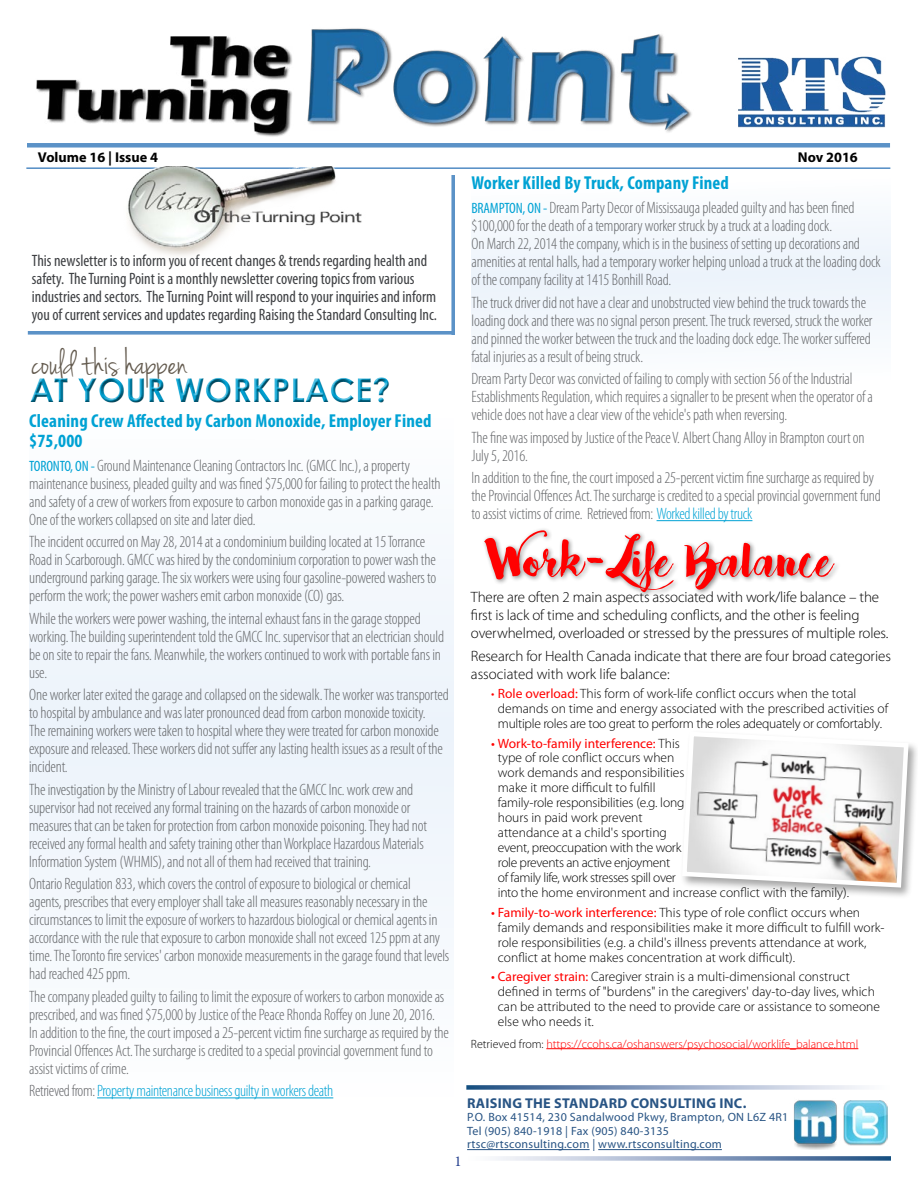
<style>
.page{position:relative;width:918px;height:1188px;background:#fff}
.page>*{position:absolute;margin:0;border:0;box-sizing:border-box;transform-origin:0 0}
.t1{font:60px "Bakery";color:#f00}
.t2{font:37.5px "Jenna Sue";color:#635a4e}
.t3{font:700 33px "Century Gothic";color:#00a2d4}
.t4{font:700 condensed 18.75px/19.5px "Myriad Pro";letter-spacing:.01em;color:#00a2d4}
.t5{font:300 condensed 16.5px/18px "Myriad Pro";letter-spacing:-.01em;color:#65676a}
.t6{font:condensed 16.5px/18px "Myriad Pro";color:#3e4043}
.t7{font:300 condensed 16.5px "Myriad Pro";letter-spacing:-.02em;color:#00a2d4}
.t8{font:300 15px/18px "Myriad Pro";letter-spacing:-.01em;color:#000}
.t9{font:15px "Minion Pro";color:#25408f}
.t10{font:700 14.25px "Myriad Pro";letter-spacing:.02em;color:#285484}
.t11{font:700 14.25px "Myriad Pro";color:#000}
.t12{font:300 13.5px/15px "Myriad Pro";color:#000}
.t13{font:12px/13.5px "Myriad Pro";letter-spacing:.02em;color:#285484}
.t14{font:300 12px "Myriad Pro";color:#f00}
.s1{font-weight:400;font-size:15px;color:#00a2d4}
.s2{color:#65676a}
.s3{color:#00a2d4}
.s4{color:#f00}
.s5{font-weight:400;color:#f00}
.s6{color:#000}
</style>
<div class="page">
<img style="left:36px;top:28px;width:656px;height:109px">
<img style="left:738px;top:56px;width:148px;height:72px">
<div style="left:27px;top:143px;width:863px;height:5px;background:#5b92c7"></div>
<hr style="left:26px;top:167px;width:864px;height:1px;background:#5b92c7">
<img style="left:91px;top:167px;width:283px;height:89px">
<svg style="left:28px;top:332px;width:426px;height:3px"></svg>
<svg style="left:450px;top:175px;width:4px;height:159px"></svg>
<hr style="left:467px;top:1149px;width:123px;height:1px;background:#285484">
<hr style="left:598px;top:1149px;width:124px;height:1px;background:#285484">
<svg style="left:466px;top:1085px;width:398px;height:5px"></svg>
<svg style="left:495px;top:1156px;width:396px;height:5px"></svg>
<div style="left:29px;top:393px;width:425px;height:741px;background:#f4f8fd"></div>
<hr style="left:97px;top:1097px;width:236px;height:1px;background:#00a2d4">
<div style="left:27px;top:376px;width:366px;height:30px;background:#000;opacity:.75"></div>
<img style="left:843px;top:1101px;width:44px;height:44px">
<img style="left:794px;top:1100px;width:43px;height:50px">
<div style="left:471px;top:175px;width:420px;height:353px;background:linear-gradient(to right,#f9fbfe,#f9fbfe)"></div>
<hr style="left:657px;top:520px;width:95px;height:1px;background:#00a2d4">
<hr style="left:546px;top:1048px;width:312px;height:1px;background:#f00">
<div style="left:680px;top:729px;width:238px;height:170px;background:#000;opacity:.35"></div>
<svg style="left:680px;top:729px;width:231px;height:161px"></svg>
<div style="left:482px;top:528px;width:359px;height:71px;background:#000;opacity:.47"></div>
<p class="t11" style="left:38px;top:148px;width:122px">Volume 16 | Issue 4</p>
<p class="t11" style="left:798px;top:148px;width:61px">Nov 2016</p>
<p class="t6" style="left:32px;top:251px;width:407px">This newsletter is to inform you of recent changes &amp; trends regarding health and safety. The Turning Point is a monthly newsletter covering topics from various industries and sectors. The Turning Point will respond to your inquiries and inform you of current services and updates regarding Raising the Standard Consulting Inc.</p>
<h2 class="t2" style="left:32px;top:341px;width:157px">could this happen</h2>
<h3 class="t3" style="left:30px;top:365px;width:363px">AT YOUR WORKPLACE?</h3>
<p class="t4" style="left:29px;top:411px;width:404px">Cleaning Crew Affected by Carbon Monoxide, Employer Fined $75,000</p>
<p class="t5" style="left:29px;top:456px;width:413px"><span class="s1">TORONTO, ON -</span> Ground Maintenance Cleaning Contractors Inc. (GMCC Inc.), a property maintenance business, pleaded guilty and was fined $75,000 for failing to protect the health and safety of a crew of workers from exposure to carbon monoxide gas in a parking garage.<br>One of the workers collapsed on site and later died.</p>
<p class="t5" style="left:29px;top:533px;width:409px">The incident occurred on May 28, 2014 at a condominium building located at 15 Torrance Road in Scarborough. GMCC was hired by the condominium corporation to power wash the underground parking garage. The six workers were using four gasoline-powered washers to perform the work; the power washers emit carbon monoxide (CO) gas.</p>
<p class="t5" style="left:29px;top:609px;width:417px">While the workers were power washing, the internal exhaust fans in the garage stopped working. The building superintendent told the GMCC Inc. supervisor that an electrician should be on site to repair the fans. Meanwhile, the workers continued to work with portable fans in use.</p>
<p class="t5" style="left:29px;top:686px;width:421px">One worker later exited the garage and collapsed on the sidewalk. The worker was transported to hospital by ambulance and was later pronounced dead from carbon monoxide toxicity.<br>The remaining workers were taken to hospital where they were treated for carbon monoxide exposure and released. These workers did not suffer any lasting health issues as a result of the incident.</p>
<p class="t5" style="left:29px;top:780px;width:399px">The investigation by the Ministry of Labour revealed that the GMCC Inc. work crew and supervisor had not received any formal training on the hazards of carbon monoxide or measures that can be taken for protection from carbon monoxide poisoning. They had not received any formal health and safety training other than Workplace Hazardous Materials Information System (WHMIS), and not all of them had received that training.</p>
<p class="t5" style="left:29px;top:875px;width:422px">Ontario Regulation 833, which covers the control of exposure to biological or chemical<br>agents, prescribes that every employer shall take all measures reasonably necessary in the circumstances to limit the exposure of workers to hazardous biological or chemical agents in accordance with the rule that exposure to carbon monoxide shall not exceed 125 ppm at any time. The Toronto fire services' carbon monoxide measurements in the garage found that levels had reached 425 ppm.</p>
<p class="t5" style="left:29px;top:987px;width:421px">The company pleaded guilty to failing to limit the exposure of workers to carbon monoxide as prescribed, and was fined $75,000 by Justice of the Peace Rhonda Roffey on June 20, 2016.<br>In addition to the fine, the court imposed a 25-percent victim fine surcharge as required by the Provincial Offences Act. The surcharge is credited to a special provincial government fund to assist victims of crime.</p>
<p class="t7" style="left:29px;top:1081px;width:306px"><span class="s2">Retrieved from:</span> Property maintenance business guilty in workers death</p>
<p class="t4" style="left:471px;top:173px;width:259px">Worker Killed By Truck, Company Fined</p>
<p class="t5" style="left:471px;top:198px;width:411px"><span class="s1">BRAMPTON, ON -</span> Dream Party Decor of Mississauga pleaded guilty and has been fined $100,000 for the death of a temporary worker struck by a truck at a loading dock.<br>On March 22, 2014 the company, which is in the business of setting up decorations and amenities at rental halls, had a temporary worker helping unload a truck at the loading dock of the company facility at 1415 Bonhill Road.</p>
<p class="t5" style="left:471px;top:293px;width:403px">The truck driver did not have a clear and unobstructed view behind the truck towards the loading dock and there was no signal person present. The truck reversed, struck the worker and pinned the worker between the truck and the loading dock edge. The worker suffered fatal injuries as a result of being struck.</p>
<p class="t5" style="left:471px;top:370px;width:403px">Dream Party Decor was convicted of failing to comply with section 56 of the Industrial<br>Establishments Regulation, which requires a signaller to be present when the operator of a vehicle does not have a clear view of the vehicle's path when reversing.</p>
<p class="t5" style="left:471px;top:428px;width:395px">The fine was imposed by Justice of the Peace V. Albert Chang Alloy in Brampton court on<br>July 5, 2016.</p>
<p class="t5" style="left:471px;top:469px;width:411px">In addition to the fine, the court imposed a 25-percent victim fine surcharge as required by the Provincial Offences Act. The surcharge is credited to a special provincial government fund to assist victims of crime. Retrieved from: <span class="s3">Worked killed by truck</span></p>
<h1 class="t1" style="left:490px;top:521px;width:345px">Work- Life Balance</h1>
<p class="t8" style="left:471px;top:588px;width:419px">There are often 2 main aspects associated with work/life balance – the first is lack of time and scheduling conflicts, and the other is feeling overwhelmed, overloaded or stressed by the pressures of multiple roles.</p>
<p class="t8" style="left:471px;top:646px;width:422px">Research for Health Canada indicate that there are four broad categories associated with work life balance:</p>
<p class="t12" style="left:498px;top:686px;width:392px;text-indent:-7px"><span class="s4">•</span> <span class="s5">Role overload:</span> This form of work-life conflict occurs when the total demands on time and energy associated with the prescribed activities of multiple roles are too great to perform the roles adequately or comfortably.</p>
<p class="t12" style="left:498px;top:735px;width:353px;text-indent:-7px"><span class="s5">• Work-to-family interference:</span> This<br>type of role conflict occurs when<br>work demands and responsibilities<br>make it more difficult to fulfill<br>family-role responsibilities (e.g. long<br>hours in paid work prevent<br>attendance at a child's sporting<br>event, preoccupation with the work<br>role prevents an active enjoyment<br>of family life, work stresses spill over<br>into the home environment and increase conflict with the family).</p>
<p class="t12" style="left:498px;top:905px;width:388px;text-indent:-7px"><span class="s5">• Family-to-work interference:</span> This type of role conflict occurs when family demands and responsibilities make it more difficult to fulfill work&shy;role responsibilities (e.g. a child's illness prevents attendance at work, conflict at home makes concentration at work difficult).</p>
<p class="t12" style="left:498px;top:969px;width:384px;text-indent:-7px"><span class="s5">• Caregiver strain:</span> Caregiver strain is a multi-dimensional construct defined in terms of "burdens" in the caregivers' day-to-day lives, which can be attributed to the need to provide care or assistance to someone else who needs it.</p>
<p class="t14" style="left:471px;top:1036px;width:389px"><span class="s6">Retrieved from:</span> https://ccohs.ca/oshanswers/psychosocial/worklife_balance.html</p>
<p class="t10" style="left:467px;top:1094px;width:281px">RAISING THE STANDARD CONSULTING INC.</p>
<p class="t13" style="left:467px;top:1110px;width:323px">P.O. Box 41514, 230 Sandalwood Pkwy, Brampton, ON L6Z 4R1<br>Tel (905) 840-1918 | Fax (905) 840-3135 rtsc@rtsconsulting.com | www.rtsconsulting.com</p>
<p class="t9" style="left:454px;top:1151px;width:9px">1</p>
</div>
